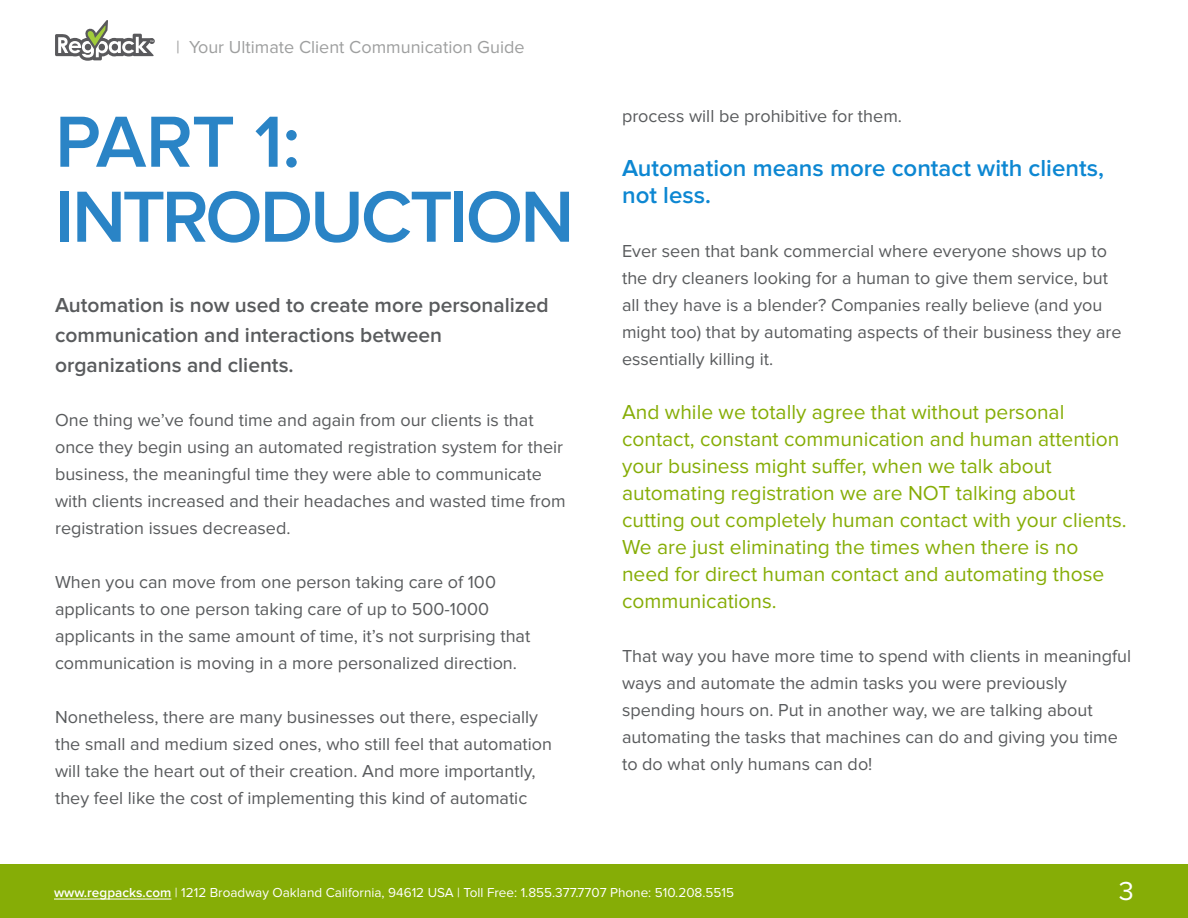
<style>
.page{position:relative;width:1188px;height:918px;background:#fff}
.page>*{position:absolute;margin:0;border:0;box-sizing:border-box;transform-origin:0 0}
.t1{font:600 75px/75px "Proxima Nova";letter-spacing:-.04em;color:#2a84c6}
.t2{font:27px "Proxima Nova";color:#fff}
.t3{font:600 24px/27px "Proxima Nova";color:#0d87d2}
.t4{font:21px/27px "Proxima Nova";color:#86ad06}
.t5{font:600 21px/30px "Proxima Nova";color:#595b5d}
.t6{font:18px/27px "Proxima Nova";color:#595b5d}
.t7{font:18px "Proxima Nova";color:#9e9f9f}
.t8{font:13.5px "Proxima Nova";color:#fff}
.s1{font-weight:600}
</style>
<div class="page">
<div style="left:0;top:864px;width:1188px;height:53px;background:#86ad06"></div>
<hr style="left:54px;top:899px;width:117px;height:1px;background:#fff">
<svg style="left:55px;top:20px;width:100px;height:41px"></svg>
<p class="t7" style="left:176px;top:37px;width:350px">| Your Ultimate Client Communication Guide</p>
<h1 class="t1" style="left:55px;top:106px;width:521px">PART 1:<br>INTRODUCTION</h1>
<p class="t6" style="left:622px;top:102px;width:281px">process will be prohibitive for them.</p>
<h3 class="t3" style="left:622px;top:155px;width:483px">Automation means more contact with clients, not less.</h3>
<p class="t5" style="left:55px;top:291px;width:495px">Automation is now used to create more personalized communication and interactions between organizations and clients.</p>
<p class="t6" style="left:55px;top:407px;width:512px">One thing we’ve found time and again from our clients is that once they begin using an automated registration system for their business, the meaningful time they were able to communicate with clients increased and their headaches and wasted time from registration issues decreased.</p>
<p class="t6" style="left:55px;top:569px;width:477px">When you can move from one person taking care of 100 applicants to one person taking care of up to 500-1000 applicants in the same amount of time, it’s not surprising that communication is moving in a more personalized direction.</p>
<p class="t6" style="left:55px;top:704px;width:499px">Nonetheless, there are many businesses out there, especially the small and medium sized ones, who still feel that automation will take the heart out of their creation. And more importantly, they feel like the cost of implementing this kind of automatic</p>
<p class="t6" style="left:622px;top:237px;width:501px">Ever seen that bank commercial where everyone shows up to the dry cleaners looking for a human to give them service, but all they have is a blender? Companies really believe (and you might too) that by automating aspects of their business they are essentially killing it.</p>
<p class="t4" style="left:622px;top:399px;width:506px">And while we totally agree that without personal contact, constant communication and human attention your business might suffer, when we talk about automating registration we are NOT talking about cutting out completely human contact with your clients.<br>We are just eliminating the times when there is no need for direct human contact and automating those communications.</p>
<p class="t6" style="left:622px;top:642px;width:511px">That way you have more time to spend with clients in meaningful ways and automate the admin tasks you were previously spending hours on. Put in another way, we are talking about automating the tasks that machines can do and giving you time to do what only humans can do!</p>
<p class="t8" style="left:54px;top:885px;width:682px"><span class="s1">www.regpacks.com</span> | 1212 Broadway Oakland California, 94612 USA | Toll Free: 1.855.377.7707 Phone: 510.208.5515</p>
<h2 class="t2" style="left:1119px;top:876px;width:17px">3</h2>
</div>
